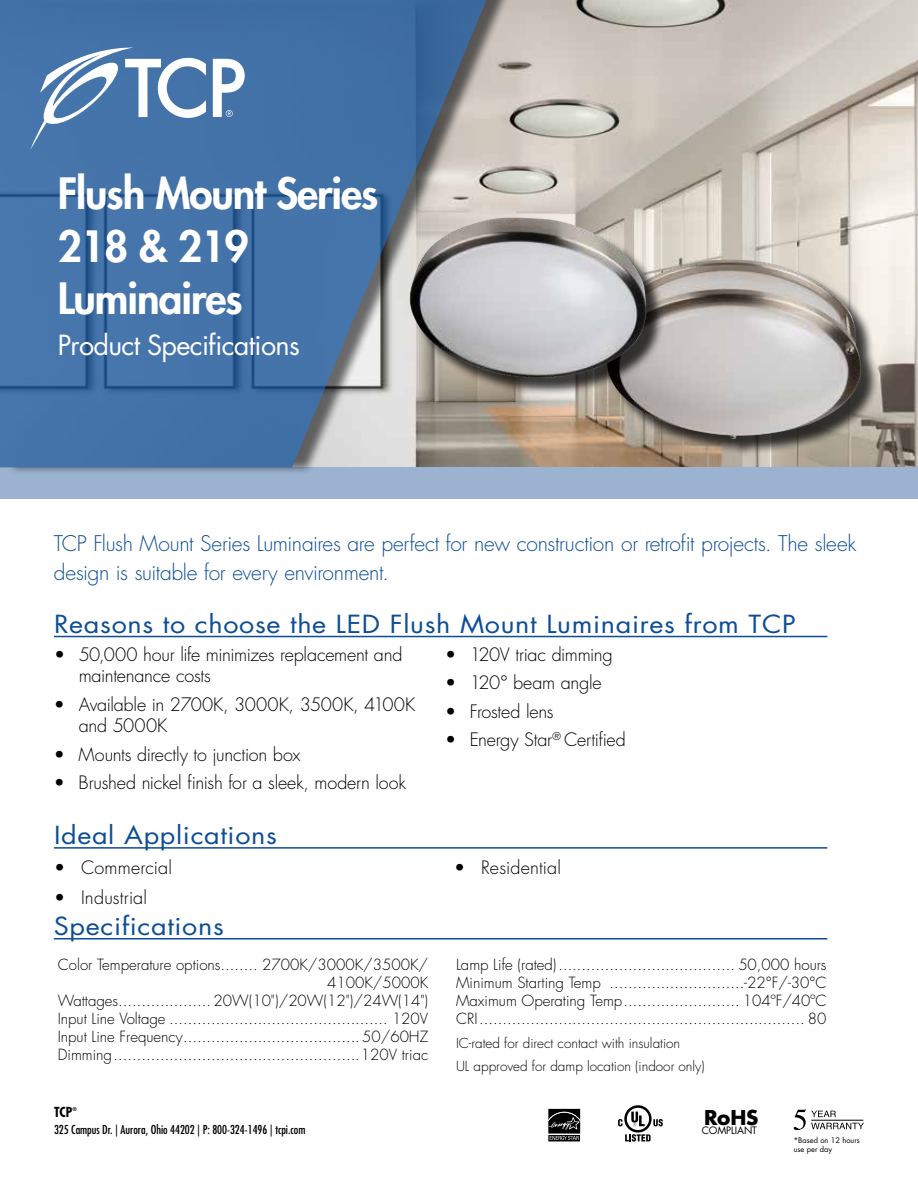
<style>
.page{position:relative;width:918px;height:1188px;background:#fff}
.page>*{position:absolute;margin:0;border:0;box-sizing:border-box;transform-origin:0 0}
.t1{font:800 42px/52.5px "Futura Std";letter-spacing:-.025em;color:#fff}
.t2{font:27px "Futura Std";letter-spacing:-.025em;color:#fff}
.t3{font:24.3px "Futura Std";letter-spacing:.025em;color:#0d4d95;scale:1.11 1}
.t4{font:300 21px/28.5px "Futura Std";letter-spacing:-.015em;color:#0d4d95}
.t5{font:700 19.95px "Futura Std";color:#000}
.t6{font:300 18px/21.6px "Futura Std";letter-spacing:-.01em;color:#000}
.t7{font:300 18px "Futura Std";letter-spacing:.01em;color:#000}
.t8{font:300 15px/18px "Futura Std";color:#000;text-align:right}
.t9{font:300 13.5px/23.2px "Futura Std";color:#000}
.t10{font:700 condensed 13.5px "Futura Std";color:#000}
.t11{font:condensed 12px "Futura Std";color:#000}
.t12{font:10.05px "Futura Std";letter-spacing:-.01em;color:#000}
.t13{font:7.5px/9px "Futura Std";color:#000}
.t14{font:700 condensed 5.25px "Futura Std";color:#000}
</style>
<div class="page">
<img style="left:514px;top:0;width:404px;height:467px">
<div style="left:0;top:467px;width:918px;height:32px;background:#9bb3d0"></div>
<div style="left:7px;top:0;width:507px;height:476px;background:#000;opacity:.75"></div>
<svg style="left:0;top:0;width:492px;height:467px;background:#547ba7"></svg>
<svg style="left:30px;top:48px;width:176px;height:102px"></svg>
<svg style="left:213px;top:59px;width:32px;height:58px"></svg>
<hr style="left:54px;top:636px;width:773px;height:1px;background:#0d4d95">
<hr style="left:54px;top:847px;width:773px;height:2px;background:#0d4d95">
<hr style="left:54px;top:938px;width:773px;height:2px;background:#0d4d95">
<div style="left:610px;top:262px;width:270px;height:195px;background:#000;opacity:.75"></div>
<img style="left:607px;top:260px;width:255px;height:179px">
<div style="left:413px;top:220px;width:252px;height:176px;background:#000;opacity:.75"></div>
<img style="left:409px;top:218px;width:237px;height:161px">
<svg style="left:618px;top:1105px;width:45px;height:37px"></svg>
<svg style="left:794px;top:1109px;width:70px;height:21px"></svg>
<svg style="left:548px;top:1108px;width:32px;height:1px"></svg>
<svg style="left:548px;top:1109px;width:33px;height:33px"></svg>
<p class="t1" style="left:58px;top:167px;width:322px">Flush Mount Series<br>218 &amp; 219<br>Luminaires</p>
<p class="t2" style="left:58px;top:327px;width:244px">Product Specifications</p>
<p class="t4" style="left:54px;top:530px;width:804px">TCP Flush Mount Series Luminaires are perfect for new construction or retrofit projects. The sleek design is suitable for every environment.</p>
<p class="t3" style="left:54px;top:608px;width:670px">Reasons to choose the LED Flush Mount Luminaires from TCP</p>
<p class="t6" style="left:79px;top:644px;width:325px;text-indent:-25px">• 50,000 hour life minimizes replacement and maintenance costs</p>
<p class="t6" style="left:79px;top:694px;width:338px;text-indent:-25px">• Available in 2700K, 3000K, 3500K, 4100K and 5000K</p>
<p class="t6" style="left:54px;top:744px;width:248px">• Mounts directly to junction box</p>
<p class="t6" style="left:54px;top:772px;width:354px">• Brushed nickel finish for a sleek, modern look</p>
<p class="t6" style="left:445px;top:644px;width:169px">• 120V triac dimming</p>
<p class="t6" style="left:445px;top:672px;width:158px">• 120° beam angle</p>
<p class="t6" style="left:445px;top:701px;width:110px">• Frosted lens</p>
<p class="t6" style="left:445px;top:729px;width:182px">• Energy Star<sup>®</sup> Certified</p>
<p class="t3" style="left:54px;top:819px;width:202px">Ideal Applications</p>
<p class="t6" style="left:54px;top:857px;width:119px">• Commercial</p>
<p class="t7" style="left:54px;top:886px;width:95px">• Industrial</p>
<p class="t3" style="left:54px;top:910px;width:155px">Specifications</p>
<p class="t6" style="left:454px;top:857px;width:108px">• Residential</p>
<p class="t8" style="left:58px;top:956px;width:372px">Color Temperature options........ 2700K/3000K/3500K/ 4100K/5000K<br>Wattages.................... 20W(10")/20W(12")/24W(14")<br>Input Line Voltage ............................................... 120V Input Line Frequency......................................50/60HZ Dimming.....................................................120V triac</p>
<p class="t8" style="left:456px;top:956px;width:372px;text-align:justify">Lamp Life (rated)...................................... 50,000 hours Minimum Starting Temp .............................-22°F/-30°C Maximum Operating Temp......................... 104ºF/40ºC CRI...................................................................... 80</p>
<p class="t9" style="left:456px;top:1031px;width:250px">IC-rated for direct contact with insulation<br>UL approved for damp location (indoor only)</p>
<p class="t10" style="left:54px;top:1104px;width:20px">TCP</p>
<p class="t14" style="left:73px;top:1106px;width:6px">®</p>
<p class="t11" style="left:54px;top:1122px;width:253px">325 Campus Dr. | Aurora, Ohio 44202 | P: 800-324-1496 | tcpi.com</p>
<p class="t5" style="left:704px;top:1104px;width:56px">RoHS</p>
<p class="t12" style="left:702px;top:1124px;width:57px">COMPLIANT</p>
<p class="t13" style="left:794px;top:1136px;width:68px">*Based on 12 hours use per day</p>
</div>
